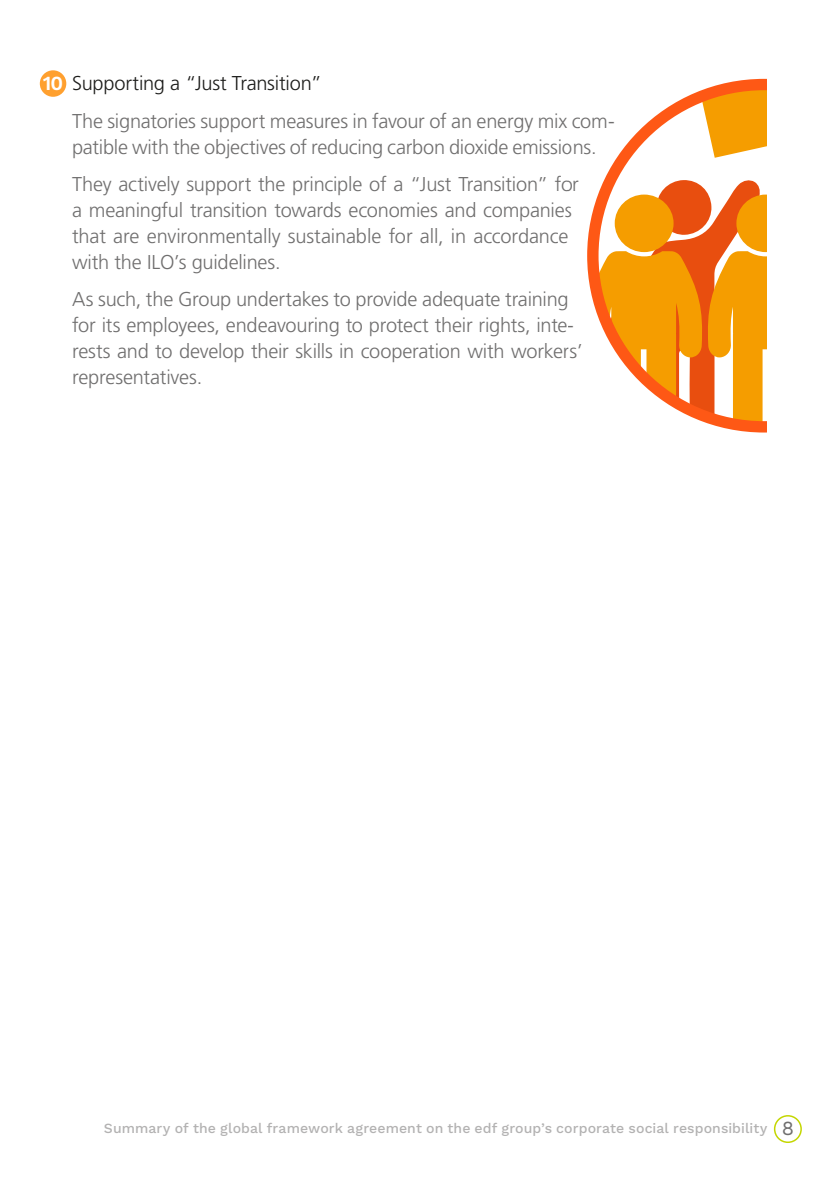
<style>
.page{position:relative;width:840px;height:1191px;background:#fff}
.page>*{position:absolute;margin:0;border:0;box-sizing:border-box;transform-origin:0 0}
.t1{font:300 20px/26px "Frutiger LT Std";letter-spacing:-.01em;color:#706f6f}
.t2{font:300 20px "Frutiger LT Std";letter-spacing:-.01em;color:#1d1d1b}
.t3{font:500 14px "Work Sans";letter-spacing:.005em;color:#b3b2b2}
.s1{font-family:"Work Sans";font-weight:600;color:#fff}
.s2{font-weight:400;font-size:20px;color:#706f6f}
</style>
<div class="page">
<div style="left:773px;top:1115px;width:28px;height:28px;border:2px solid #c4d600;border-radius:50%"></div>
<div style="left:40px;top:70px;width:26px;height:27px;background:#ffa02f;border-radius:50%"></div>
<svg style="left:587px;top:78px;width:180px;height:355px"></svg>
<p class="t2" style="left:43px;top:72px;width:280px"><span class="s1">10</span> Supporting a “Just Transition”</p>
<p class="t1" style="left:72px;top:108px;width:544px">The signatories support measures in favour of an energy mix com&shy;patible with the objectives of reducing carbon dioxide emissions.</p>
<p class="t1" style="left:72px;top:171px;width:508px">They actively support the principle of a “Just Transition” for a meaningful transition towards economies and companies that are environmentally sustainable for all, in accordance with the ILO’s guidelines.</p>
<p class="t1" style="left:72px;top:287px;width:511px">As such, the Group undertakes to provide adequate training for its employees, endeavouring to protect their rights, inte&shy;rests and to develop their skills in cooperation with workers’ representatives.</p>
<p class="t3" style="left:104px;top:1120px;width:691px">Summary of the global framework agreement on the edf group’s corporate social responsibility <span class="s2">8</span></p>
</div>
